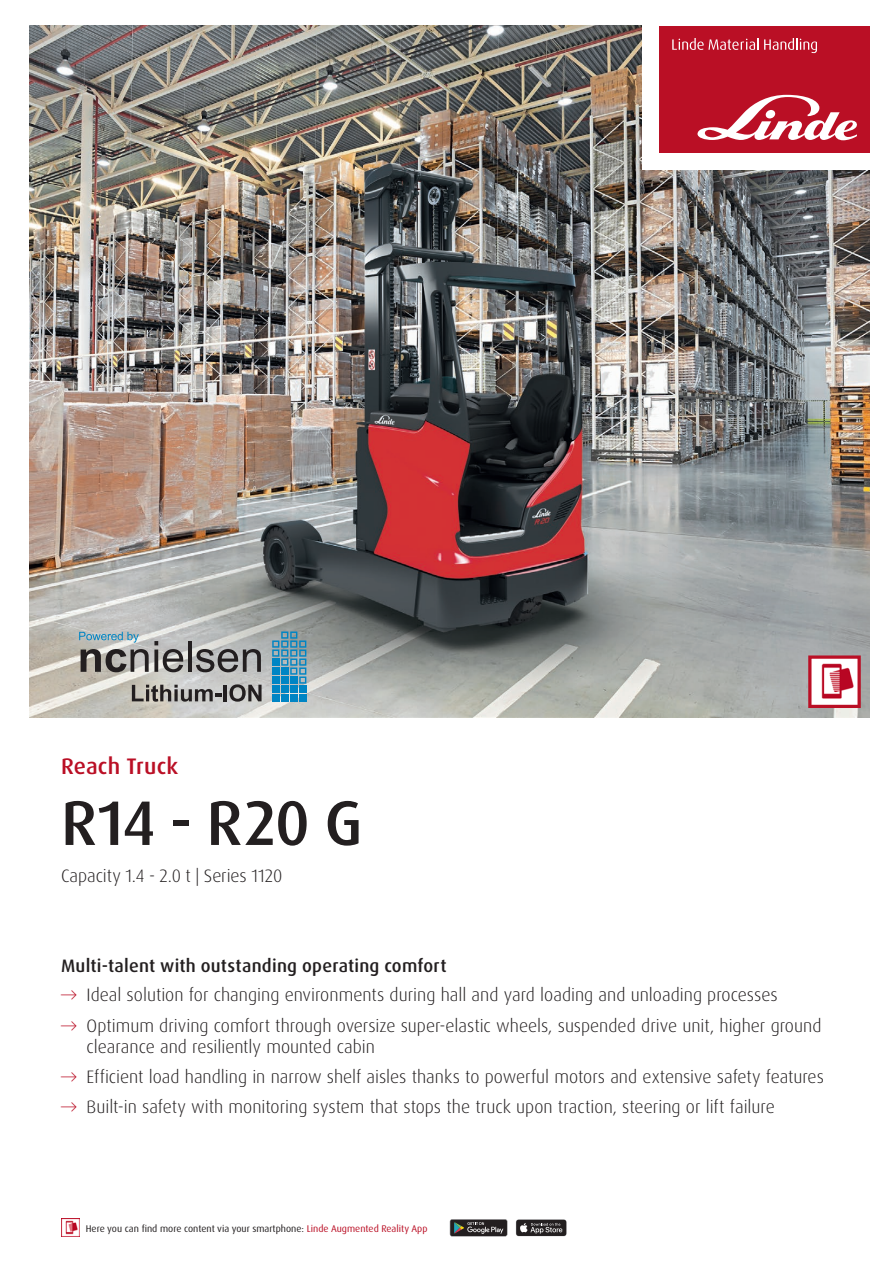
<style>
.page{position:relative;width:893px;height:1263px;background:#fff}
.page>*{position:absolute;margin:0;border:0;box-sizing:border-box;transform-origin:0 0}
.t1{font:500 63px "Dax Pro";letter-spacing:-.005em;color:#231f20}
.t2{font:500 22.5px "Dax Pro";letter-spacing:.01em;color:#ba0f25}
.t3{font:300 18px/21.6px "Dax Pro";color:#231f20}
.t4{font:500 18px "Dax Pro";letter-spacing:.015em;color:#231f20}
.t5{font:9.75px "Dax Pro";color:#231f20}
.s1{color:#ba0f25}
</style>
<div class="page">
<img style="left:30px;top:26px;width:840px;height:691px">
<hr style="left:188px;top:641px;width:4px;height:31px;background:#231f20">
<svg style="left:196px;top:649px;width:65px;height:23px"></svg>
<svg style="left:132px;top:685px;width:90px;height:17px"></svg>
<hr style="left:224px;top:685px;width:3px;height:16px;background:#231f20">
<svg style="left:229px;top:684px;width:33px;height:18px"></svg>
<svg style="left:79px;top:632px;width:104px;height:40px"></svg>
<div style="left:272px;top:694px;width:7px;height:8px;background:#0085c4"></div>
<div style="left:281px;top:694px;width:7px;height:8px;background:#0085c4"></div>
<div style="left:290px;top:694px;width:7px;height:8px;background:#0085c4"></div>
<div style="left:299px;top:694px;width:7px;height:8px;background:#0085c4"></div>
<div style="left:272px;top:685px;width:7px;height:8px;background:#0085c4"></div>
<div style="left:281px;top:685px;width:7px;height:8px;background:#0085c4"></div>
<div style="left:290px;top:685px;width:7px;height:8px;background:#0085c4"></div>
<div style="left:299px;top:685px;width:7px;height:8px;background:#0085c4"></div>
<svg style="left:272px;top:631px;width:34px;height:53px"></svg>
<img style="left:812px;top:659px;width:45px;height:45px">
<div style="left:808px;top:655px;width:53px;height:53px;border:3px solid #ba0f25"></div>
<img style="left:61px;top:1219px;width:18px;height:18px">
<svg style="left:450px;top:1219px;width:57px;height:17px"></svg>
<svg style="left:516px;top:1219px;width:51px;height:17px"></svg>
<div style="left:642px;top:1px;width:251px;height:169px;background:#fff"></div>
<div style="left:659px;top:26px;width:211px;height:127px;background:#ba0f25"></div>
<svg style="left:697px;top:95px;width:160px;height:45px"></svg>
<svg style="left:672px;top:38px;width:86px;height:12px"></svg>
<svg style="left:764px;top:38px;width:53px;height:15px"></svg>
<p class="t2" style="left:61px;top:752px;width:119px">Reach Truck</p>
<h1 class="t1" style="left:61px;top:782px;width:303px">R14 - R20 G</h1>
<p class="t3" style="left:61px;top:865px;width:223px">Capacity 1.4 - 2.0 t | Series 1120</p>
<p class="t4" style="left:61px;top:954px;width:387px">Multi-talent with outstanding operating comfort</p>
<p class="t3" style="left:61px;top:984px;width:718px"><span class="s1">→</span> Ideal solution for changing environments during hall and yard loading and unloading processes</p>
<p class="t3" style="left:87px;top:1014px;width:736px;text-indent:-26px"><span class="s1">→</span> Optimum driving comfort through oversize super-elastic wheels, suspended drive unit, higher ground clearance and resiliently mounted cabin</p>
<p class="t3" style="left:61px;top:1066px;width:764px"><span class="s1">→</span> Efficient load handling in narrow shelf aisles thanks to powerful motors and extensive safety features</p>
<p class="t3" style="left:61px;top:1096px;width:715px"><span class="s1">→</span> Built-in safety with monitoring system that stops the truck upon traction, steering or lift failure</p>
<p class="t5" style="left:86px;top:1222px;width:343px">Here you can find more content via your smartphone: <span class="s1">Linde Augmented Reality App</span></p>
</div>
